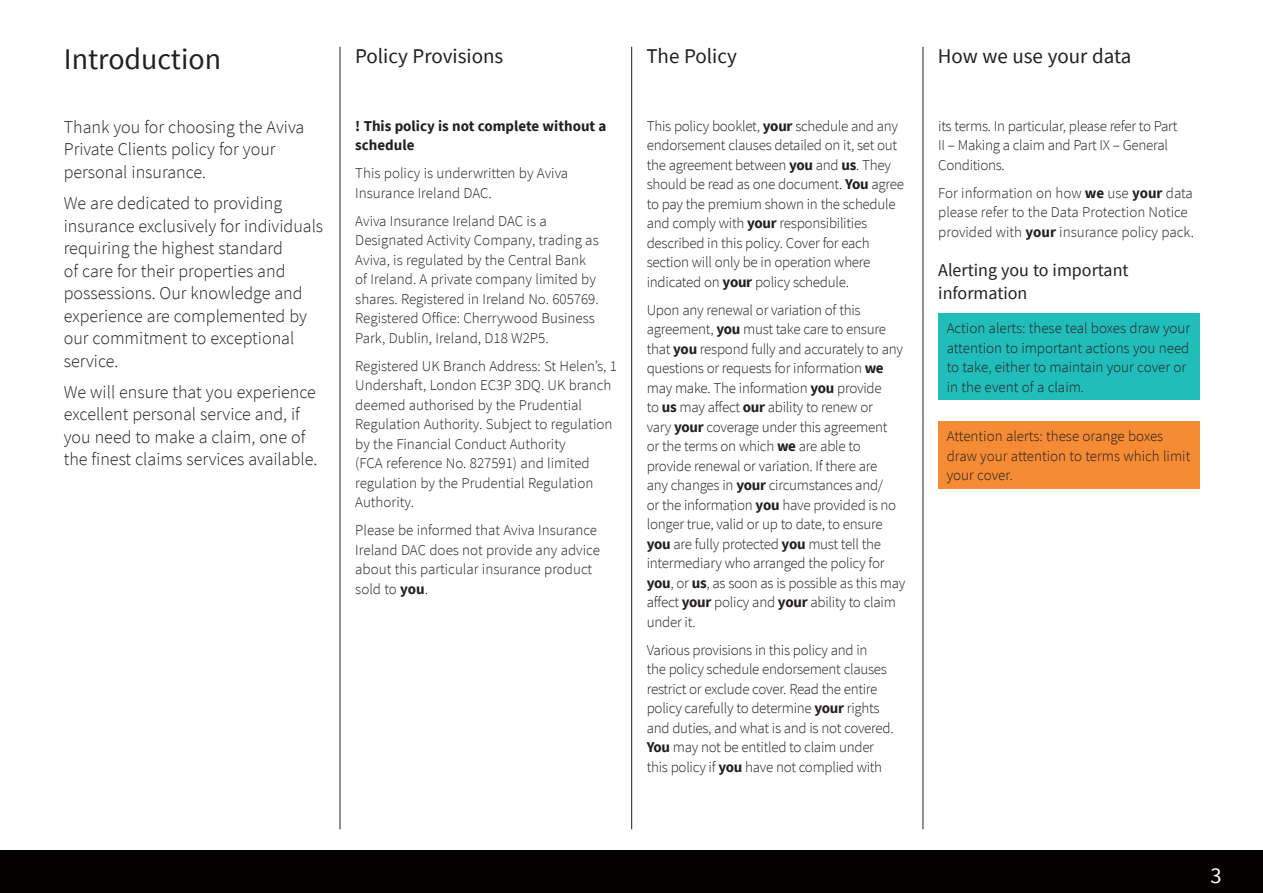
<style>
.page{position:relative;width:1263px;height:893px;background:#fff}
.page>*{position:absolute;margin:0;border:0;box-sizing:border-box;transform-origin:0 0}
.t1{font:30px "Source Sans Pro";color:#231f20}
.Copy_-_Heading_1{font:22.5px "Source Sans Pro";color:#fff}
.body_text{font:21px "Source Sans Pro";color:#231f20}
.body_text-2{font:300 18px/22.5px "Source Sans Pro";color:#231f20}
.t2{font:18px/22.5px "Source Sans Pro";color:#231f20}
.body_text-3{font:300 15px/19.5px "Source Sans Pro";letter-spacing:-.02em;color:#231f20}
.body_text-4{font:300 15px/19.5px "Source Sans Pro";color:#231f20}
.body_text-5{font:700 15px/19.5px "Source Sans Pro";color:#231f20}
.s1{font-weight:700}
</style>
<div class="page">
<div style="left:0;top:850px;width:1263px;height:43px;background:#040101"></div>
<hr style="left:340px;top:47px;width:1px;height:782px;background:#231f20">
<hr style="left:631px;top:47px;width:1px;height:782px;background:#231f20">
<hr style="left:923px;top:47px;width:1px;height:782px;background:#231f20">
<div style="left:938px;top:313px;width:262px;height:87px;background:#21bdbb"></div>
<div style="left:938px;top:422px;width:262px;height:67px;background:#f58b34"></div>
<p class="t1" style="left:64px;top:40px;width:159px">Introduction</p>
<p class="body_text-2" style="left:64px;top:116px;width:242px">Thank you for choosing the Aviva<br>Private Clients policy for your personal insurance.</p>
<p class="body_text-2" style="left:64px;top:192px;width:261px">We are dedicated to providing insurance exclusively for individuals requiring the highest standard<br>of care for their properties and possessions. Our knowledge and experience are complemented by our commitment to exceptional service.</p>
<p class="body_text-2" style="left:64px;top:380px;width:255px">We will ensure that you experience excellent personal service and, if you need to make a claim, one of the finest claims services available.</p>
<p class="body_text" style="left:355px;top:42px;width:150px">Policy Provisions</p>
<p class="body_text" style="left:646px;top:42px;width:92px">The Policy</p>
<p class="body_text" style="left:938px;top:42px;width:195px">How we use your data</p>
<p class="body_text-5" style="left:355px;top:116px;width:253px">! This policy is not complete without a schedule</p>
<p class="body_text-4" style="left:355px;top:164px;width:215px">This policy is underwritten by Aviva<br>Insurance Ireland DAC.</p>
<p class="body_text-4" style="left:355px;top:211px;width:245px">Aviva Insurance Ireland DAC is a Designated Activity Company, trading as Aviva, is regulated by the Central Bank of Ireland. A private company limited by shares. Registered in Ireland No. 605769.<br>Registered Office: Cherrywood Business Park, Dublin, Ireland, D18 W2P5.</p>
<p class="body_text-4" style="left:355px;top:356px;width:263px">Registered UK Branch Address: St Helen’s, 1<br>Undershaft, London EC3P 3DQ. UK branch deemed authorised by the Prudential Regulation Authority. Subject to regulation by the Financial Conduct Authority<br>(FCA reference No. 827591) and limited regulation by the Prudential Regulation Authority.</p>
<p class="body_text-4" style="left:355px;top:521px;width:246px">Please be informed that Aviva Insurance Ireland DAC does not provide any advice about this particular insurance product sold to <span class="s1">you</span>.</p>
<p class="body_text-3" style="left:647px;top:116px;width:259px">This policy booklet, <span class="s1">your</span> schedule and any endorsement clauses detailed on it, set out the agreement between <span class="s1">you</span> and <span class="s1">us</span>. They should be read as one document. <span class="s1">You</span> agree to pay the premium shown in the schedule and comply with <span class="s1">your</span> responsibilities described in this policy. Cover for each section will only be in operation where indicated on <span class="s1">your</span> policy schedule.</p>
<p class="body_text-3" style="left:647px;top:300px;width:260px">Upon any renewal or variation of this agreement, <span class="s1">you</span> must take care to ensure that <span class="s1">you</span> respond fully and accurately to any questions or requests for information <span class="s1">we </span>may make. The information <span class="s1">you</span> provide<br>to <span class="s1">us</span> may affect <span class="s1">our</span> ability to renew or<br>vary <span class="s1">your</span> coverage under this agreement<br>or the terms on which <span class="s1">we</span> are able to provide renewal or variation. If there are<br>any changes in <span class="s1">your</span> circumstances and/<br>or the information <span class="s1">you</span> have provided is no longer true, valid or up to date, to ensure <span class="s1">you</span> are fully protected <span class="s1">you</span> must tell the intermediary who arranged the policy for <span class="s1">you</span>, or <span class="s1">us</span>, as soon as is possible as this may affect <span class="s1">your</span> policy and <span class="s1">your</span> ability to claim under it.</p>
<p class="body_text-3" style="left:647px;top:640px;width:248px">Various provisions in this policy and in<br>the policy schedule endorsement clauses restrict or exclude cover. Read the entire policy carefully to determine <span class="s1">your</span> rights and duties, and what is and is not covered.<br><span class="s1">You</span> may not be entitled to claim under this policy if <span class="s1">you</span> have not complied with</p>
<p class="body_text-3" style="left:938px;top:116px;width:241px">its terms. In particular, please refer to Part<br>II – Making a claim and Part IX – General<br>Conditions.</p>
<p class="body_text-4" style="left:938px;top:183px;width:257px">For information on how <span class="s1">we</span> use <span class="s1">your</span> data please refer to the Data Protection Notice provided with <span class="s1">your</span> insurance policy pack.</p>
<h1 class="t2" style="left:938px;top:259px;width:192px">Alerting you to important information</h1>
<p class="body_text-4" style="left:947px;top:318px;width:245px">Action alerts: these teal boxes draw your attention to important actions you need to take, either to maintain your cover or in the event of a claim.</p>
<p class="body_text-4" style="left:947px;top:427px;width:245px">Attention alerts: these orange boxes draw your attention to terms which limit your cover.</p>
<p class="Copy_-_Heading_1" style="left:1210px;top:861px;width:13px">3</p>
</div>
